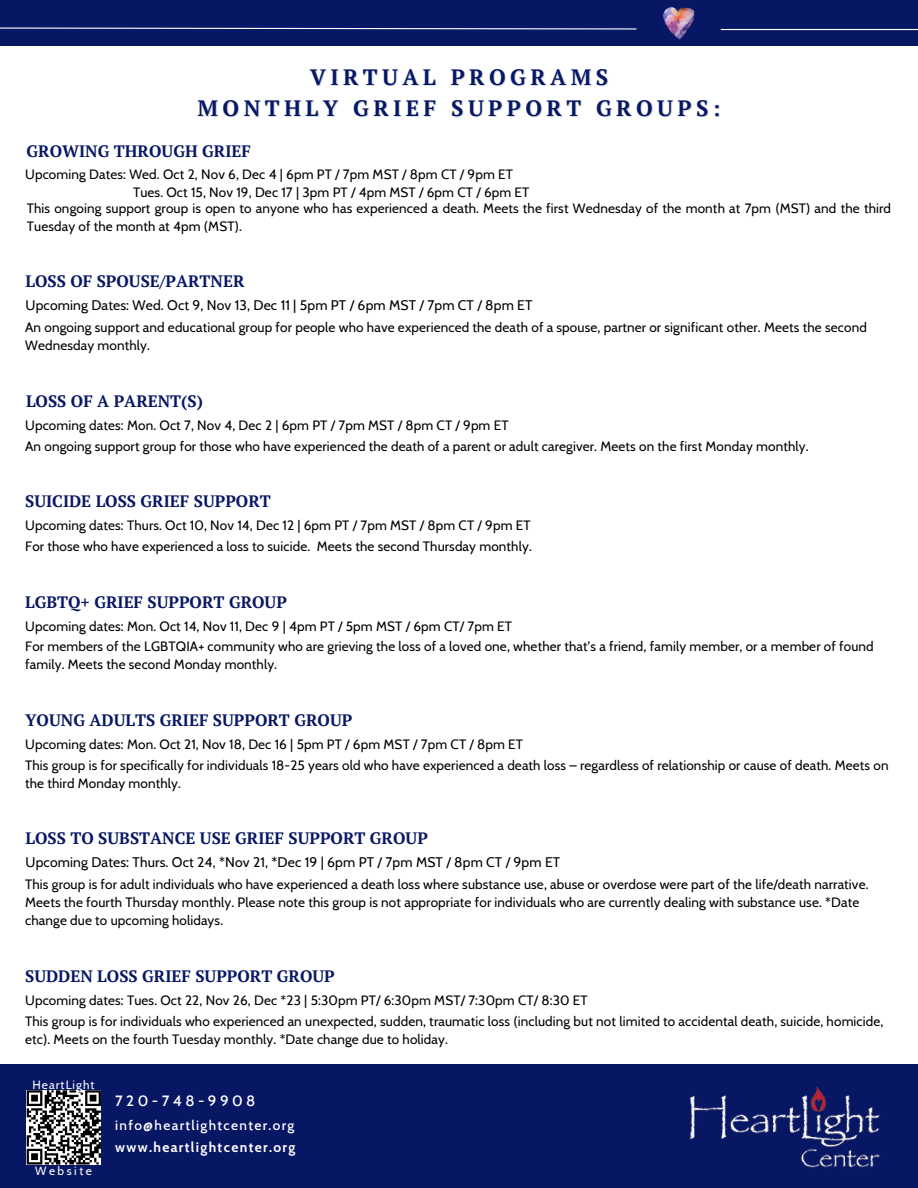
<style>
.page{position:relative;width:918px;height:1188px;background:#fff}
.page>*{position:absolute;margin:0;border:0;box-sizing:border-box;transform-origin:0 0}
.t1{font:700 22.2px "PT Serif";letter-spacing:.2em;color:#081764}
.t2{font:700 16.5px "PT Serif";color:#081764}
.t3{font:500 15.15px "Cabin";letter-spacing:.23em;color:#fff}
.t4{font:13.95px "Cabin";letter-spacing:.01em;color:#000}
.t5{font:500 13.65px "Cabin";letter-spacing:.1em;color:#fff}
.t6{font:700 13.65px "Cabin";letter-spacing:.1em;color:#fff}
.t7{font:13.5px/18px "Cabin";letter-spacing:.01em;color:#000}
.t8{font:12px "Cabin";letter-spacing:.085em;color:#fff}
.t9{font:12px "Cabin";letter-spacing:.215em;color:#fff}
</style>
<div class="page">
<div style="left:0;top:1064px;width:918px;height:124px;background:#081764"></div>
<svg style="left:27px;top:1090px;width:74px;height:75px;background:#7d7d7d"></svg>
<div style="left:0;top:0;width:918px;height:46px;background:#081764"></div>
<hr style="left:721px;top:29px;width:197px;height:1px;background:#fff">
<img style="left:663px;top:7px;width:32px;height:33px">
<svg style="left:0;top:27px;width:637px;height:3px"></svg>
<img style="left:689px;top:1086px;width:191px;height:82px">
<h5 class="t1" style="left:310px;top:62px;width:300px">VIRTUAL PROGRAMS</h5>
<h5 class="t1" style="left:198px;top:93px;width:524px">MONTHLY GRIEF SUPPORT GROUPS:</h5>
<h2 class="t2" style="left:27px;top:139px;width:226px">GROWING THROUGH GRIEF</h2>
<h5 class="t7" style="left:133px;top:166px;width:398px;text-indent:-108px">Upcoming Dates: Wed. Oct 2, Nov 6, Dec 4 | 6pm PT / 7pm MST / 8pm CT / 9pm ET<br>Tues. Oct 15, Nov 19, Dec 17 | 3pm PT / 4pm MST / 6pm CT / 6pm ET</h5>
<h5 class="t7" style="left:27px;top:199px;width:866px">This ongoing support group is open to anyone who has experienced a death. Meets the first Wednesday of the month at 7pm (MST) and the third<br>Tuesday of the month at 4pm (MST).</h5>
<h2 class="t2" style="left:26px;top:270px;width:221px">LOSS OF SPOUSE/PARTNER</h2>
<h5 class="t4" style="left:26px;top:297px;width:508px">Upcoming Dates: Wed. Oct 9, Nov 13, Dec 11 | 5pm PT / 6pm MST / 7pm CT / 8pm ET</h5>
<h5 class="t7" style="left:25px;top:318px;width:843px">An ongoing support and educational group for people who have experienced the death of a spouse, partner or significant other. Meets the second<br>Wednesday monthly.</h5>
<h2 class="t2" style="left:26px;top:390px;width:178px">LOSS OF A PARENT(S)</h2>
<h5 class="t7" style="left:25px;top:416px;width:485px">Upcoming dates: Mon. Oct 7, Nov 4, Dec 2 | 6pm PT / 7pm MST / 8pm CT / 9pm ET</h5>
<h5 class="t7" style="left:25px;top:437px;width:785px">An ongoing support group for those who have experienced the death of a parent or adult caregiver. Meets on the first Monday monthly.</h5>
<h2 class="t2" style="left:25px;top:490px;width:247px">SUICIDE LOSS GRIEF SUPPORT</h2>
<h5 class="t7" style="left:25px;top:516px;width:507px">Upcoming dates: Thurs. Oct 10, Nov 14, Dec 12 | 6pm PT / 7pm MST / 8pm CT / 9pm ET</h5>
<h5 class="t7" style="left:25px;top:537px;width:508px">For those who have experienced a loss to suicide. Meets the second Thursday monthly.</h5>
<h2 class="t2" style="left:25px;top:590px;width:263px">LGBTQ+ GRIEF SUPPORT GROUP</h2>
<h5 class="t7" style="left:25px;top:617px;width:488px">Upcoming dates: Mon. Oct 14, Nov 11, Dec 9 | 4pm PT / 5pm MST / 6pm CT/ 7pm ET</h5>
<h5 class="t7" style="left:25px;top:638px;width:850px">For members of the LGBTQIA+ community who are grieving the loss of a loved one, whether that’s a friend, family member, or a member of found family. Meets the second Monday monthly.</h5>
<h4 class="t2" style="left:25px;top:709px;width:329px">YOUNG ADULTS GRIEF SUPPORT GROUP</h4>
<h4 class="t7" style="left:25px;top:735px;width:499px">Upcoming dates: Mon. Oct 21, Nov 18, Dec 16 | 5pm PT / 6pm MST / 7pm CT / 8pm ET</h4>
<p class="t7" style="left:25px;top:756px;width:865px">This group is for specifically for individuals 18-25 years old who have experienced a death loss – regardless of relationship or cause of death. Meets on the third Monday monthly.</p>
<p class="t2" style="left:26px;top:827px;width:404px">LOSS TO SUBSTANCE USE GRIEF SUPPORT GROUP</p>
<p class="t4" style="left:26px;top:854px;width:536px">Upcoming Dates: Thurs. Oct 24, *Nov 21, *Dec 19 | 6pm PT / 7pm MST / 8pm CT / 9pm ET</p>
<h3 class="t7" style="left:25px;top:875px;width:845px">This group is for adult individuals who have experienced a death loss where substance use, abuse or overdose were part of the life/death narrative.<br>Meets the fourth Thursday monthly. Please note this group is not appropriate for individuals who are currently dealing with substance use. *Date change due to upcoming holidays.</h3>
<h2 class="t2" style="left:25px;top:965px;width:311px">SUDDEN LOSS GRIEF SUPPORT GROUP</h2>
<h5 class="t7" style="left:25px;top:991px;width:564px">Upcoming dates: Tues. Oct 22, Nov 26, Dec *23 | 5:30pm PT/ 6:30pm MST/ 7:30pm CT/ 8:30 ET</h5>
<h5 class="t7" style="left:25px;top:1012px;width:860px">This group is for individuals who experienced an unexpected, sudden, traumatic loss (including but not limited to accidental death, suicide, homicide, etc). Meets on the fourth Tuesday monthly. *Date change due to holiday.</h5>
<h5 class="t8" style="left:33px;top:1077px;width:64px">HeartLight</h5>
<h2 class="t9" style="left:35px;top:1163px;width:58px">Website</h2>
<h2 class="t3" style="left:115px;top:1091px;width:142px">720-748-9908</h2>
<h5 class="t6" style="left:115px;top:1139px;width:182px">www.heartlightcenter.org</h5>
<h1 class="t5" style="left:115px;top:1116px;width:181px">info@heartlightcenter.org</h1>
</div>
